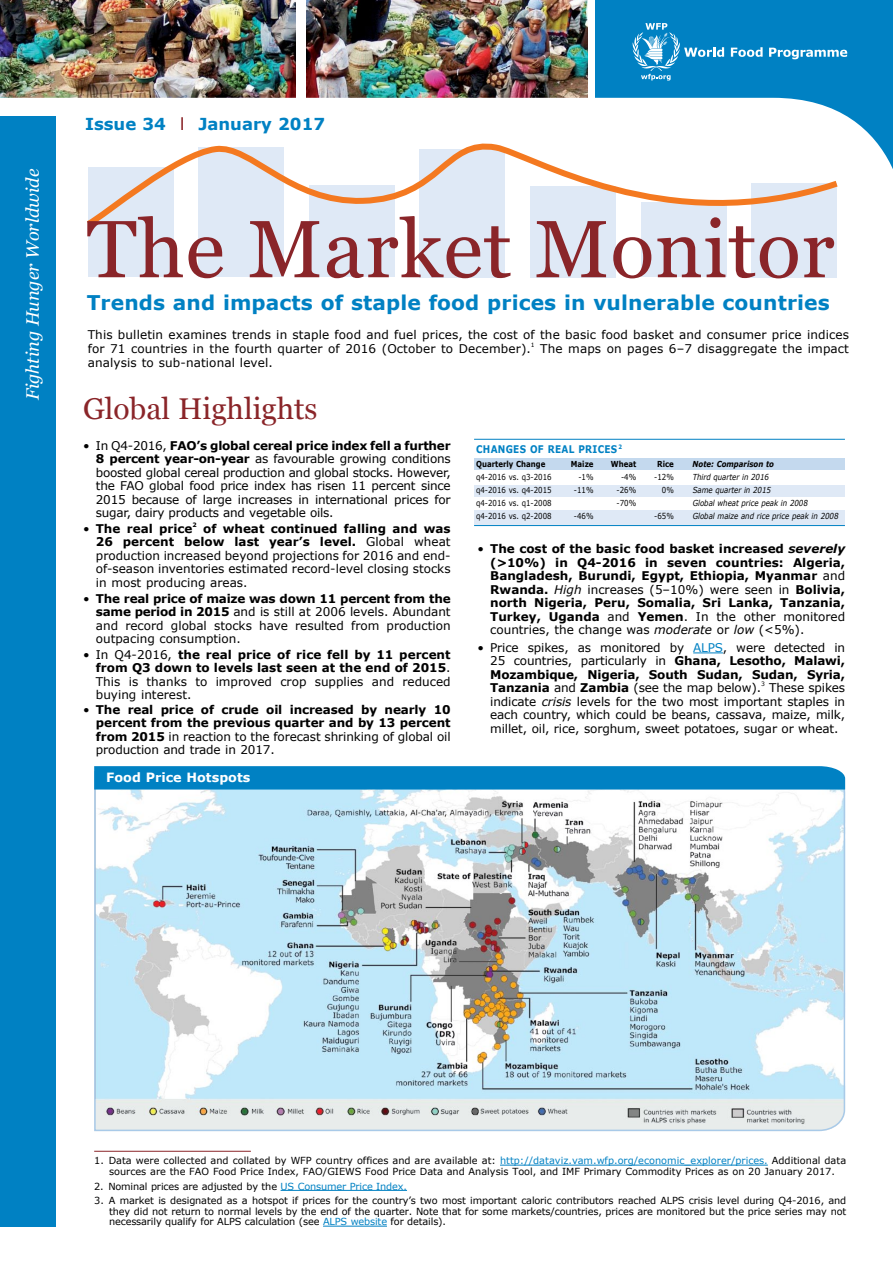
<style>
.page{position:relative;width:893px;height:1263px;background:#fff}
.page>*{position:absolute;margin:0;border:0;box-sizing:border-box;transform-origin:0 0}
.Normale{font:81px "Georgia";letter-spacing:.01em;color:#8a2529}
.testo_elenco{font:30px "Georgia";color:#8a2529}
.Normale-2{font:700 20.25px "Verdana";letter-spacing:.005em;color:#0081c3}
.Normale-3{font:italic 18px "Georgia";color:#fff}
.Normale-4{font:700 16.5px "Verdana";color:#0081c3}
.testo_elenco-2{font:700 12.75px "Verdana";color:#fff}
.testo_elenco-3{font:12px/13.5px "Verdana";letter-spacing:.01em;color:#000;text-align:justify}
.testo_elenco-4{font:700 12px/13.5px "Verdana";color:#000;text-align:justify}
.Normale-5{font:700 10.5px "Verdana";letter-spacing:.035em;color:#0081c3;scale:.85 1}
.Normale-6{font:9.75px/10.5px "Verdana";color:#000;text-align:center}
.Normale-7{font:8.25px "Verdana";color:#000;scale:.85 1}
.Normale-8{font:italic 8.25px "Verdana";color:#000;scale:.85 1}
.Normale-9{font:700 8.25px "Verdana";color:#000;scale:.85 1}
.Normale-10{font:italic 700 8.25px "Verdana";color:#000;scale:.85 1}
.testo_elenco-5{font:6px "Verdana";color:#000}
.testo_elenco-6{font:700 6px "Verdana";color:#000}
.s1{font-family:"Arial";font-weight:400;font-size:17.7px;color:#8a2529}
.s2{font-weight:700}
.s3{font-weight:400}
.s4{font-style:italic}
.s5{font-weight:400;font-style:italic}
.s6{color:#0081c3}
</style>
<div class="page">
<img style="left:0;top:0;width:588px;height:98px">
<div style="left:596px;top:0;width:297px;height:218px;background:#0081c3"></div>
<svg style="left:55px;top:98px;width:838px;height:274px"></svg>
<div style="left:0;top:116px;width:55px;height:1111px;background:#0081c3"></div>
<hr style="left:94px;top:1151px;width:157px;height:1px;background:#8a2529">
<hr style="left:500px;top:1165px;width:268px;height:1px;background:#0081c3">
<hr style="left:281px;top:1190px;width:126px;height:1px;background:#0081c3">
<hr style="left:323px;top:1226px;width:64px;height:1px;background:#0081c3">
<div style="left:88px;top:168px;width:85px;height:109px;background:#dfe9f6"></div>
<div style="left:199px;top:148px;width:85px;height:129px;background:#dfe9f6"></div>
<div style="left:309px;top:185px;width:85px;height:91px;background:#dfe9f6"></div>
<div style="left:420px;top:149px;width:85px;height:129px;background:#dfe9f6"></div>
<div style="left:530px;top:186px;width:85px;height:91px;background:#dfe9f6"></div>
<div style="left:641px;top:202px;width:85px;height:75px;background:#dfe9f6"></div>
<div style="left:752px;top:183px;width:85px;height:94px;background:#dfe9f6"></div>
<hr style="left:693px;top:652px;width:30px;height:1px;background:#0081c3">
<svg style="left:80px;top:138px;width:764px;height:103px"></svg>
<div style="left:297px;top:0;width:9px;height:98px;background:#fff"></div>
<svg style="left:94px;top:777px;width:752px;height:355px"></svg>
<div style="left:94px;top:766px;width:751px;height:23px;background:#0081c3"></div>
<svg style="left:633px;top:23px;width:91px;height:58px"></svg>
<svg style="left:731px;top:47px;width:32px;height:10px"></svg>
<svg style="left:769px;top:48px;width:78px;height:11px"></svg>
<div style="left:475px;top:458px;width:370px;height:12px;background:#c4d9ee"></div>
<div style="left:475px;top:485px;width:370px;height:11px;background:#dfe9f6"></div>
<div style="left:475px;top:510px;width:370px;height:15px;background:#dfe9f6"></div>
<hr style="left:474px;top:525px;width:371px;height:1px;background:#0081c3">
<hr style="left:474px;top:439px;width:371px;height:1px;background:#0081c3">
<p class="Normale-3" style="left:19px;top:400px;width:233px;rotate:-90deg">Fighting Hunger Worldwide</p>
<p class="Normale-4" style="left:85px;top:112px;width:242px">Issue 34 <span class="s1">I</span> January 2017</p>
<p class="Normale" style="left:87px;top:190px;width:749px">The Market Monitor</p>
<p class="Normale-2" style="left:87px;top:288px;width:744px">Trends and impacts of staple food prices in vulnerable countries</p>
<p class="testo_elenco-3" style="left:88px;top:327px;width:763px;line-height:14.2px">This bulletin examines trends in staple food and fuel prices, the cost of the basic food basket and consumer price indices for 71 countries in the fourth quarter of 2016 (October to December).</p>
<p class="testo_elenco-5" style="left:531px;top:341px;width:5px">1</p>
<p class="testo_elenco-3" style="left:540px;top:342px;width:310px">The maps on pages 6–7 disaggregate the impact</p>
<p class="testo_elenco-3" style="left:88px;top:356px;width:187px">analysis to sub-national level.</p>
<p class="testo_elenco" style="left:83px;top:387px;width:236px">Global Highlights</p>
<p class="testo_elenco-3" style="left:96px;top:438px;width:356px;text-indent:-13px">• In Q4-2016, <span class="s2">FAO’s global cereal price index fell a further 8 percent year-on-year</span> as favourable growing conditions boosted global cereal production and global stocks. However, the FAO global food price index has risen 11 percent since 2015 because of large increases in international prices for sugar, dairy products and vegetable oils.</p>
<p class="testo_elenco-4" style="left:83px;top:521px;width:111px"><span class="s3">•</span> The real price</p>
<p class="testo_elenco-6" style="left:193px;top:520px;width:6px">2</p>
<p class="testo_elenco-3" style="left:96px;top:522px;width:356px;text-indent:107px"><span class="s2">of wheat continued falling and was 26 percent below last year’s level.</span> Global wheat production increased beyond projections for 2016 and end&shy;of-season inventories estimated record-level closing stocks in most producing areas.</p>
<p class="testo_elenco-3" style="left:96px;top:591px;width:356px;text-indent:-13px">• <span class="s2">The real price of maize was down 11 percent from the same period in 2015</span> and is still at 2006 levels. Abundant and record global stocks have resulted from production outpacing consumption.</p>
<p class="testo_elenco-4" style="left:96px;top:647px;width:356px;text-indent:-13px"><span class="s3">• In Q4-2016,</span> the real price of rice fell by 11 percent from Q3 down to levels last seen at the end of 2015<span class="s3">.<br>This is thanks to improved crop supplies and reduced buying interest.</span></p>
<p class="testo_elenco-4" style="left:96px;top:702px;width:356px;text-indent:-13px"><span class="s3">•</span> The real price of crude oil increased by nearly 10 percent from the previous quarter and by 13 percent from 2015 <span class="s3">in reaction to the forecast shrinking of global oil production and trade in 2017.</span></p>
<p class="testo_elenco-2" style="left:106px;top:768px;width:146px">Food Price Hotspots</p>
<p class="Normale-5" style="left:476px;top:442px;width:173px">CHANGES OF REAL PRICES <sup>2</sup></p>
<p class="Normale-9" style="left:476px;top:458px;width:83px">Quarterly Change</p>
<p class="Normale-7" style="left:476px;top:471px;width:90px">q4-2016 vs. q3-2016</p>
<p class="Normale-7" style="left:476px;top:484px;width:90px">q4-2016 vs. q4-2015</p>
<p class="Normale-7" style="left:476px;top:497px;width:90px">q4-2016 vs. q1-2008</p>
<p class="Normale-7" style="left:476px;top:510px;width:90px">q4-2016 vs. q2-2008</p>
<p class="Normale-9" style="left:571px;top:458px;width:28px">Maize</p>
<p class="Normale-7" style="left:578px;top:471px;width:19px">-1%</p>
<p class="Normale-7" style="left:574px;top:484px;width:25px">-11%</p>
<p class="Normale-7" style="left:574px;top:510px;width:25px">-46%</p>
<p class="Normale-9" style="left:611px;top:458px;width:31px">Wheat</p>
<p class="Normale-7" style="left:621px;top:471px;width:19px">-4%</p>
<p class="Normale-7" style="left:617px;top:484px;width:25px">-26%</p>
<p class="Normale-7" style="left:617px;top:497px;width:25px">-70%</p>
<p class="Normale-9" style="left:657px;top:458px;width:21px">Rice</p>
<p class="Normale-7" style="left:654px;top:471px;width:25px">-12%</p>
<p class="Normale-7" style="left:662px;top:484px;width:16px">0%</p>
<p class="Normale-7" style="left:654px;top:510px;width:25px">-65%</p>
<p class="Normale-10" style="left:693px;top:458px;width:97px">Note: Comparison to</p>
<p class="Normale-8" style="left:693px;top:471px;width:91px">Third quarter in 2016</p>
<p class="Normale-8" style="left:693px;top:484px;width:94px">Same quarter in 2015</p>
<p class="Normale-8" style="left:693px;top:497px;width:137px">Global wheat price peak in 2008</p>
<p class="Normale-8" style="left:693px;top:510px;width:173px">Global maize and rice price peak in 2008</p>
<p class="testo_elenco-4" style="left:490px;top:542px;width:357px;text-indent:-13px"><span class="s3">•</span> The cost of the basic food basket increased <span class="s4">severely </span>(&gt;10%) in Q4-2016 in seven countries: Algeria, Bangladesh, Burundi, Egypt, Ethiopia, Myanmar <span class="s3">and </span>Rwanda. <span class="s5">High</span> <span class="s3">increases (5–10%) were seen in</span> Bolivia, north Nigeria, Peru, Somalia, Sri Lanka, Tanzania, Turkey, Uganda <span class="s3">and</span> Yemen<span class="s3">. In the other monitored countries, the change was</span> <span class="s5">moderate</span> <span class="s3">or</span> <span class="s5">low</span> <span class="s3">(&lt;5%).</span></p>
<p class="testo_elenco-3" style="left:490px;top:641px;width:357px;text-indent:-13px">• Price spikes, as monitored by <span class="s6">ALPS</span>, were detected in 25 countries, particularly in <span class="s2">Ghana, Lesotho, Malawi, Mozambique, Nigeria, South Sudan, Sudan, Syria, Tanzania</span> and <span class="s2">Zambia</span> (see the map below).<sup>3</sup> These spikes indicate <span class="s4">crisis</span> levels for the two most important staples in each country, which could be beans, cassava, maize, milk, millet, oil, rice, sorghum, sweet potatoes, sugar or wheat.</p>
<p class="Normale-6" style="left:94px;top:1155px;width:753px">1. Data were collected and collated by WFP country offices and are available at: <span class="s6">http://dataviz.vam.wfp.org/economic_explorer/prices.</span> Additional data sources are the FAO Food Price Index, FAO/GIEWS Food Price Data and Analysis Tool, and IMF Primary Commodity Prices as on 20 January 2017.</p>
<p class="Normale-6" style="left:94px;top:1180px;width:314px">2. Nominal prices are adjusted by the <span class="s6">US Consumer Price Index.</span></p>
<p class="Normale-6" style="left:109px;top:1195px;width:739px;text-align:justify;text-indent:-15px">3. A market is designated as a hotspot if prices for the country’s two most important caloric contributors reached ALPS crisis level during Q4-2016, and they did not return to normal levels by the end of the quarter. Note that for some markets/countries, prices are monitored but the price series may not necessarily qualify for ALPS calculation (see <span class="s6">ALPS website</span> for details).</p>
</div>
